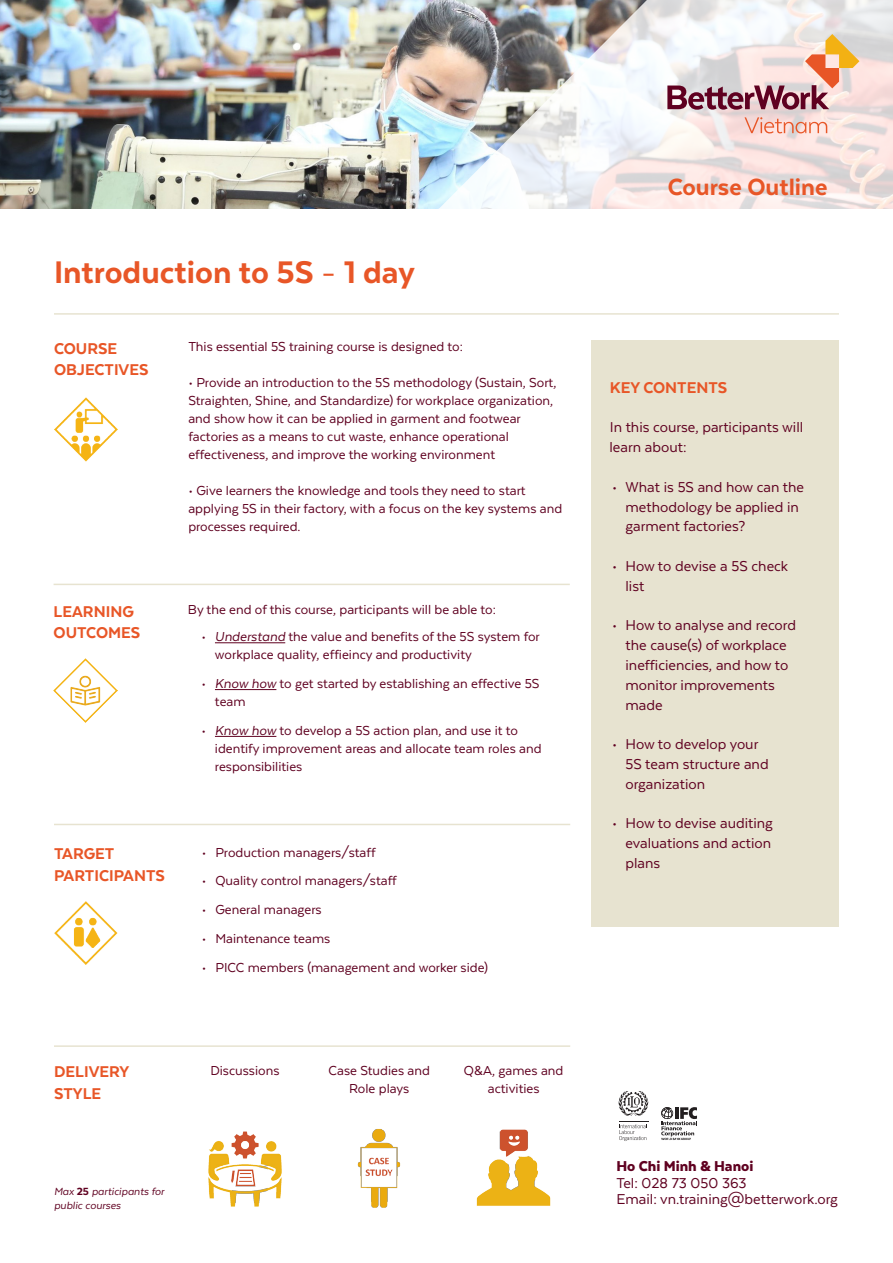
<style>
.page{position:relative;width:893px;height:1263px;background:#fff}
.page>*{position:absolute;margin:0;border:0;box-sizing:border-box;transform-origin:0 0}
.t1{font:800 36px "Texta";color:#e85627}
.t2{font:800 27px "Texta";color:#e85627}
.t3{font:800 18px/21.6px "Texta";color:#e85627}
.t4{font:16.5px/19.8px "Texta";color:#5f0020}
.t5{font:900 16.5px "Texta";color:#5f0020}
.t6{font:15px/18px "Texta";color:#5f0020}
.t7{font:italic 12px/14.4px "Texta";color:#5f0020}
.s1{font-weight:400}
.s2{font-style:italic}
.s3{font-weight:800;font-style:normal}
</style>
<div class="page">
<img style="left:0;top:0;width:437px;height:209px">
<svg style="left:437px;top:0;width:456px;height:209px"></svg>
<svg style="left:667px;top:34px;width:192px;height:76px"></svg>
<svg style="left:744px;top:117px;width:83px;height:16px"></svg>
<div style="left:591px;top:340px;width:248px;height:587px;background:#e7e3d0"></div>
<hr style="left:215px;top:642px;width:70px;height:1px;background:#5f0020">
<hr style="left:215px;top:689px;width:61px;height:1px;background:#5f0020">
<hr style="left:215px;top:736px;width:61px;height:1px;background:#5f0020">
<hr style="left:54px;top:313px;width:785px;height:2px;background:#e7e3d0">
<hr style="left:54px;top:584px;width:516px;height:1px;background:#e7e3d0">
<hr style="left:54px;top:824px;width:516px;height:1px;background:#e7e3d0">
<hr style="left:54px;top:1045px;width:516px;height:2px;background:#e7e3d0">
<hr style="left:619px;top:1121px;width:30px;height:1px;background:#231f20">
<svg style="left:619px;top:1124px;width:28px;height:17px"></svg>
<svg style="left:619px;top:1091px;width:29px;height:25px"></svg>
<svg style="left:661px;top:1107px;width:36px;height:33px"></svg>
<img style="left:208px;top:1131px;width:74px;height:76px">
<img style="left:357px;top:1128px;width:44px;height:80px">
<img style="left:476px;top:1129px;width:75px;height:77px">
<img style="left:54px;top:398px;width:63px;height:64px">
<img style="left:54px;top:658px;width:63px;height:64px">
<img style="left:54px;top:901px;width:64px;height:63px">
<p class="t1" style="left:54px;top:254px;width:362px">Introduction to 5S <span class="s1">-</span> 1 day</p>
<p class="t3" style="left:54px;top:337px;width:96px">COURSE<br>OBJECTIVES</p>
<p class="t3" style="left:54px;top:600px;width:88px">LEARNING<br>OUTCOMES</p>
<p class="t6" style="left:188px;top:338px;width:276px">This essential 5S training course is designed to:</p>
<p class="t6" style="left:188px;top:374px;width:370px">• Provide an introduction to the 5S methodology (Sustain, Sort, Straighten, Shine, and Standardize) for workplace organization, and show how it can be applied in garment and footwear factories as a means to cut waste, enhance operational effectiveness, and improve the working environment</p>
<p class="t6" style="left:188px;top:482px;width:375px">• Give learners the knowledge and tools they need to start applying 5S in their factory, with a focus on the key systems and processes required.</p>
<p class="t6" style="left:188px;top:601px;width:309px">By the end of this course, participants will be able to:</p>
<p class="t6" style="left:215px;top:628px;width:326px;text-indent:-14px">• <span class="s2">Understand</span> the value and benefits of the 5S system for workplace quality, effieincy and productivity</p>
<p class="t6" style="left:215px;top:674px;width:326px;text-indent:-14px">• <span class="s2">Know how</span> to get started by establishing an effective 5S team</p>
<p class="t6" style="left:215px;top:721px;width:328px;text-indent:-14px">• <span class="s2">Know how</span> to develop a 5S action plan, and use it to identify improvement areas and allocate team roles and responsibilities</p>
<p class="t3" style="left:54px;top:842px;width:112px">TARGET<br>PARTICIPANTS</p>
<p class="t6" style="left:202px;top:843px;width:175px">• Production managers/staff</p>
<p class="t6" style="left:202px;top:872px;width:196px">• Quality control managers/staff</p>
<p class="t6" style="left:202px;top:901px;width:121px">• General managers</p>
<p class="t6" style="left:202px;top:929px;width:130px">• Maintenance teams</p>
<p class="t6" style="left:202px;top:958px;width:288px">• PICC members (management and worker side)</p>
<p class="t3" style="left:54px;top:1061px;width:77px">DELIVERY<br>STYLE</p>
<p class="t7" style="left:54px;top:1184px;width:112px">Max <span class="s3">25</span> participants for public courses</p>
<p class="t6" style="left:210px;top:1061px;width:71px">Discussions</p>
<p class="t6" style="left:329px;top:1061px;width:103px;text-align:center">Case Studies and<br>Role plays</p>
<p class="t6" style="left:464px;top:1061px;width:101px;text-align:center">Q&amp;A, games and activities</p>
<p class="t2" style="left:668px;top:173px;width:161px">Course Outline</p>
<p class="t3" style="left:610px;top:376px;width:119px">KEY CONTENTS</p>
<p class="t4" style="left:609px;top:417px;width:195px">In this course, participants will learn about:</p>
<p class="t4" style="left:625px;top:477px;width:180px;text-indent:-14px">• What is 5S and how can the methodology be applied in garment factories?</p>
<p class="t4" style="left:625px;top:556px;width:164px;text-indent:-14px">• How to devise a 5S check list</p>
<p class="t4" style="left:625px;top:615px;width:172px;text-indent:-14px">• How to analyse and record the cause(s) of workplace inefficiencies, and how to monitor improvements made</p>
<p class="t4" style="left:625px;top:734px;width:145px;text-indent:-14px">• How to develop your<br>5S team structure and organization</p>
<p class="t4" style="left:625px;top:813px;width:149px;text-align:justify;text-indent:-14px">• How to devise auditing evaluations and action plans</p>
<p class="t5" style="left:617px;top:1157px;width:138px">Ho Chi Minh &amp; Hanoi</p>
<p class="t4" style="left:617px;top:1173px;width:132px">Tel: 028 73 050 363</p>
<p class="t4" style="left:617px;top:1189px;width:223px">Email: vn.training@betterwork.org</p>
</div>
